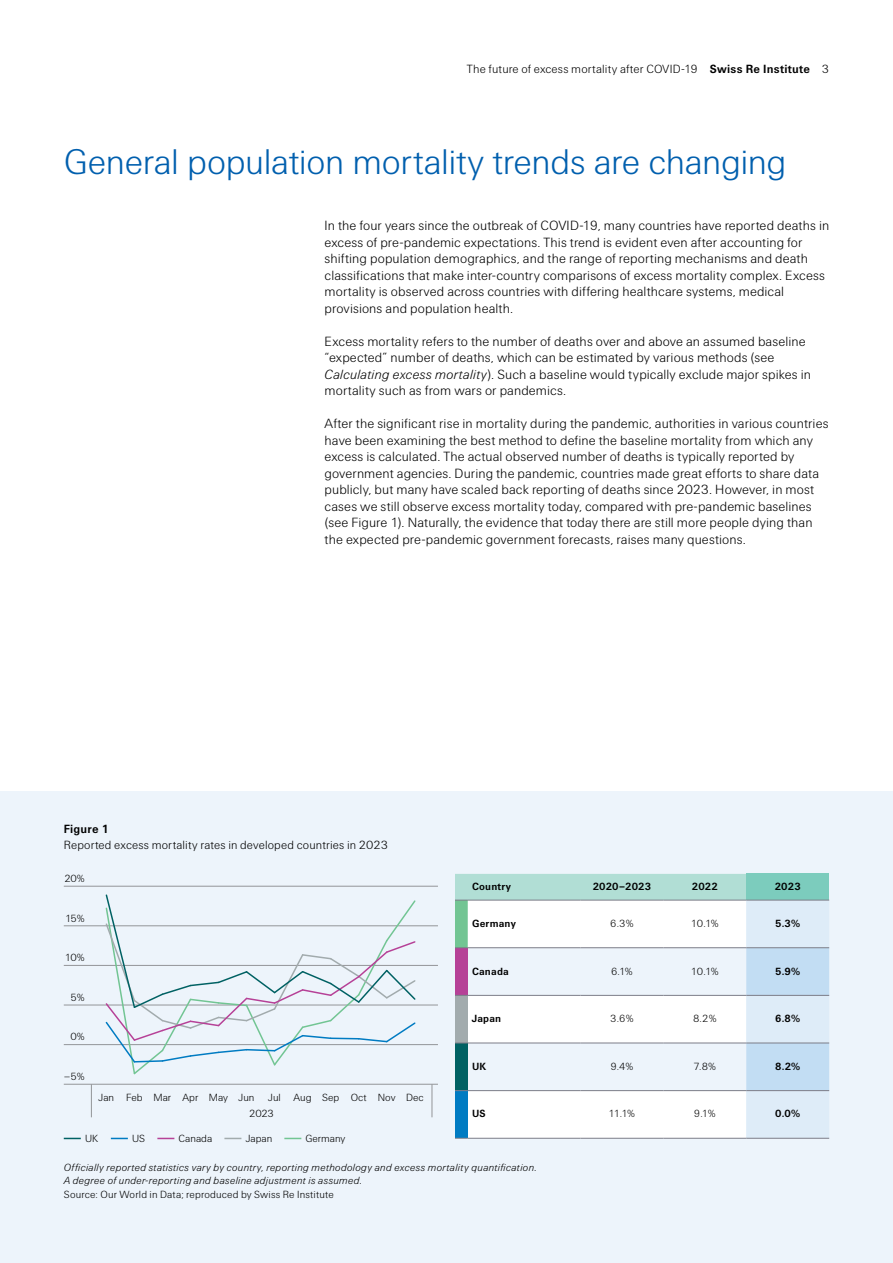
<style>
.page{position:relative;width:893px;height:1263px;background:#fff}
.page>*{position:absolute;margin:0;border:0;box-sizing:border-box;transform-origin:0 0}
.t1{font:300 36px "Swiss Re Sans OT";letter-spacing:-.01em;color:#005fae}
.t2{font:300 13.5px/16.5px "Swiss Re Sans OT";letter-spacing:.005em;color:#000}
.t3{font:300 12px "Swiss Re Sans OT";letter-spacing:.01em;color:#000}
.t4{font:700 12px "Swiss Re Sans OT";letter-spacing:.015em;color:#000}
.t5{font:italic 300 10.5px/13.5px "Swiss Re Sans OT";letter-spacing:.015em;color:#000}
.t6{font:300 10.5px/16.5px "Swiss Re Sans OT";color:#000}
.t7{font:700 10.5px "Swiss Re Sans OT";letter-spacing:.02em;color:#000}
.t8{font:300 10.5px "Swiss Re Sans OT";letter-spacing:.02em;color:#000}
.s1{font-weight:700}
.s2{font-style:italic}
</style>
<div class="page">
<div style="left:0;top:791px;width:893px;height:472px;background:#edf4fb"></div>
<svg style="left:64px;top:1138px;width:17px;height:1px"></svg>
<svg style="left:111px;top:1138px;width:17px;height:1px"></svg>
<svg style="left:157px;top:1138px;width:17px;height:1px"></svg>
<svg style="left:224px;top:1138px;width:17px;height:1px"></svg>
<svg style="left:284px;top:1138px;width:17px;height:1px"></svg>
<hr style="left:64px;top:1084px;width:374px;height:1px;background:#939598">
<hr style="left:64px;top:1044px;width:374px;height:1px;background:#939598">
<hr style="left:64px;top:1005px;width:374px;height:1px;background:#939598">
<hr style="left:64px;top:965px;width:374px;height:1px;background:#939598">
<hr style="left:64px;top:925px;width:374px;height:1px;background:#939598">
<hr style="left:64px;top:886px;width:374px;height:1px;background:#939598">
<svg style="left:104px;top:894px;width:313px;height:181px"></svg>
<hr style="left:91px;top:1084px;width:1px;height:33px;background:#939598">
<hr style="left:432px;top:1084px;width:1px;height:33px;background:#939598">
<svg style="left:455px;top:874px;width:374px;height:265px"></svg>
<hr style="left:468px;top:1090px;width:112px;height:1px;background:#7c7d88">
<hr style="left:580px;top:1090px;width:83px;height:1px;background:#7c7d88">
<hr style="left:663px;top:1090px;width:83px;height:1px;background:#7c7d88">
<hr style="left:746px;top:1090px;width:83px;height:1px;background:#7c7d88">
<hr style="left:468px;top:900px;width:112px;height:1px;background:#7c7d88">
<hr style="left:580px;top:900px;width:83px;height:1px;background:#7c7d88">
<hr style="left:663px;top:900px;width:83px;height:1px;background:#7c7d88">
<hr style="left:746px;top:900px;width:83px;height:1px;background:#7c7d88">
<hr style="left:468px;top:947px;width:112px;height:1px;background:#7c7d88">
<hr style="left:580px;top:947px;width:83px;height:1px;background:#7c7d88">
<hr style="left:663px;top:947px;width:83px;height:1px;background:#7c7d88">
<hr style="left:746px;top:947px;width:83px;height:1px;background:#7c7d88">
<hr style="left:468px;top:995px;width:112px;height:1px;background:#7c7d88">
<hr style="left:580px;top:995px;width:83px;height:1px;background:#7c7d88">
<hr style="left:663px;top:995px;width:83px;height:1px;background:#7c7d88">
<hr style="left:746px;top:995px;width:83px;height:1px;background:#7c7d88">
<p class="t3" style="left:467px;top:62px;width:364px">The future of excess mortality after COVID-19 <span class="s1">Swiss Re Institute</span> 3</p>
<h1 class="t1" style="left:64px;top:142px;width:724px">General population mortality trends are changing</h1>
<p class="t2" style="left:325px;top:218px;width:506px">In the four years since the outbreak of COVID-19, many countries have reported deaths in excess of pre-pandemic expectations. This trend is evident even after accounting for shifting population demographics, and the range of reporting mechanisms and death classifications that make inter-country comparisons of excess mortality complex. Excess mortality is observed across countries with differing healthcare systems, medical provisions and population health.</p>
<p class="t2" style="left:325px;top:333px;width:488px">Excess mortality refers to the number of deaths over and above an assumed baseline “expected” number of deaths, which can be estimated by various methods (see <span class="s2">Calculating excess mortality</span>). Such a baseline would typically exclude major spikes in mortality such as from wars or pandemics.</p>
<p class="t2" style="left:325px;top:416px;width:505px">After the significant rise in mortality during the pandemic, authorities in various countries have been examining the best method to define the baseline mortality from which any excess is calculated. The actual observed number of deaths is typically reported by government agencies. During the pandemic, countries made great efforts to share data publicly, but many have scaled back reporting of deaths since 2023. However, in most cases we still observe excess mortality today, compared with pre-pandemic baselines (see Figure 1). Naturally, the evidence that today there are still more people dying than the expected pre-pandemic government forecasts, raises many questions.</p>
<p class="t4" style="left:64px;top:821px;width:47px">Figure 1</p>
<p class="t3" style="left:64px;top:838px;width:326px">Reported excess mortality rates in developed countries in 2023</p>
<p class="t6" style="left:64px;top:870px;width:22px">20%</p>
<p class="t6" style="left:65px;top:910px;width:21px">15%</p>
<p class="t6" style="left:65px;top:949px;width:21px">10%</p>
<p class="t6" style="left:71px;top:989px;width:16px">5%</p>
<p class="t6" style="left:71px;top:1029px;width:16px">0%</p>
<p class="t6" style="left:64px;top:1068px;width:22px">–5%</p>
<p class="t6" style="left:249px;top:1089px;width:176px;text-indent:19px">Jul Aug Sep Oct Nov Dec<br>2023</p>
<p class="t6" style="left:99px;top:1089px;width:157px">Jan Feb Mar Apr May Jun</p>
<p class="t6" style="left:85px;top:1130px;width:15px">UK</p>
<p class="t6" style="left:132px;top:1130px;width:15px">US</p>
<p class="t6" style="left:179px;top:1130px;width:35px">Canada</p>
<p class="t6" style="left:246px;top:1130px;width:28px">Japan</p>
<p class="t6" style="left:306px;top:1130px;width:41px">Germany</p>
<p class="t7" style="left:472px;top:880px;width:40px">Country</p>
<p class="t7" style="left:593px;top:880px;width:60px">2020–2023</p>
<p class="t7" style="left:692px;top:880px;width:27px">2022</p>
<p class="t7" style="left:775px;top:880px;width:27px">2023</p>
<p class="t7" style="left:472px;top:917px;width:45px">Germany</p>
<p class="t6" style="left:610px;top:915px;width:25px">6.3%</p>
<p class="t6" style="left:691px;top:915px;width:29px">10.1%</p>
<p class="t7" style="left:775px;top:917px;width:27px">5.3%</p>
<p class="t7" style="left:472px;top:965px;width:38px">Canada</p>
<p class="t6" style="left:611px;top:963px;width:23px">6.1%</p>
<p class="t6" style="left:691px;top:963px;width:29px">10.1%</p>
<p class="t7" style="left:775px;top:965px;width:27px">5.9%</p>
<p class="t6" style="left:502px;top:920px;width:28px">Japan</p>
<p class="t7" style="left:472px;top:1012px;width:31px">Japan</p>
<p class="t6" style="left:610px;top:1010px;width:25px">3.6%</p>
<p class="t6" style="left:693px;top:1010px;width:25px">8.2%</p>
<p class="t7" style="left:775px;top:1012px;width:27px">6.8%</p>
<p class="t7" style="left:472px;top:1060px;width:16px">UK</p>
<p class="t6" style="left:610px;top:1058px;width:24px">9.4%</p>
<p class="t6" style="left:693px;top:1058px;width:24px">7.8%</p>
<p class="t7" style="left:775px;top:1060px;width:27px">8.2%</p>
<p class="t7" style="left:472px;top:1108px;width:15px">US</p>
<p class="t6" style="left:609px;top:1106px;width:28px">11.1%</p>
<p class="t6" style="left:694px;top:1106px;width:23px">9.1%</p>
<p class="t7" style="left:775px;top:1108px;width:26px">0.0%</p>
<p class="t5" style="left:64px;top:1161px;width:475px">Officially reported statistics vary by country, reporting methodology and excess mortality quantification.<br>A degree of under-reporting and baseline adjustment is assumed.</p>
<p class="t8" style="left:64px;top:1188px;width:271px">Source: Our World in Data; reproduced by Swiss Re Institute</p>
</div>
